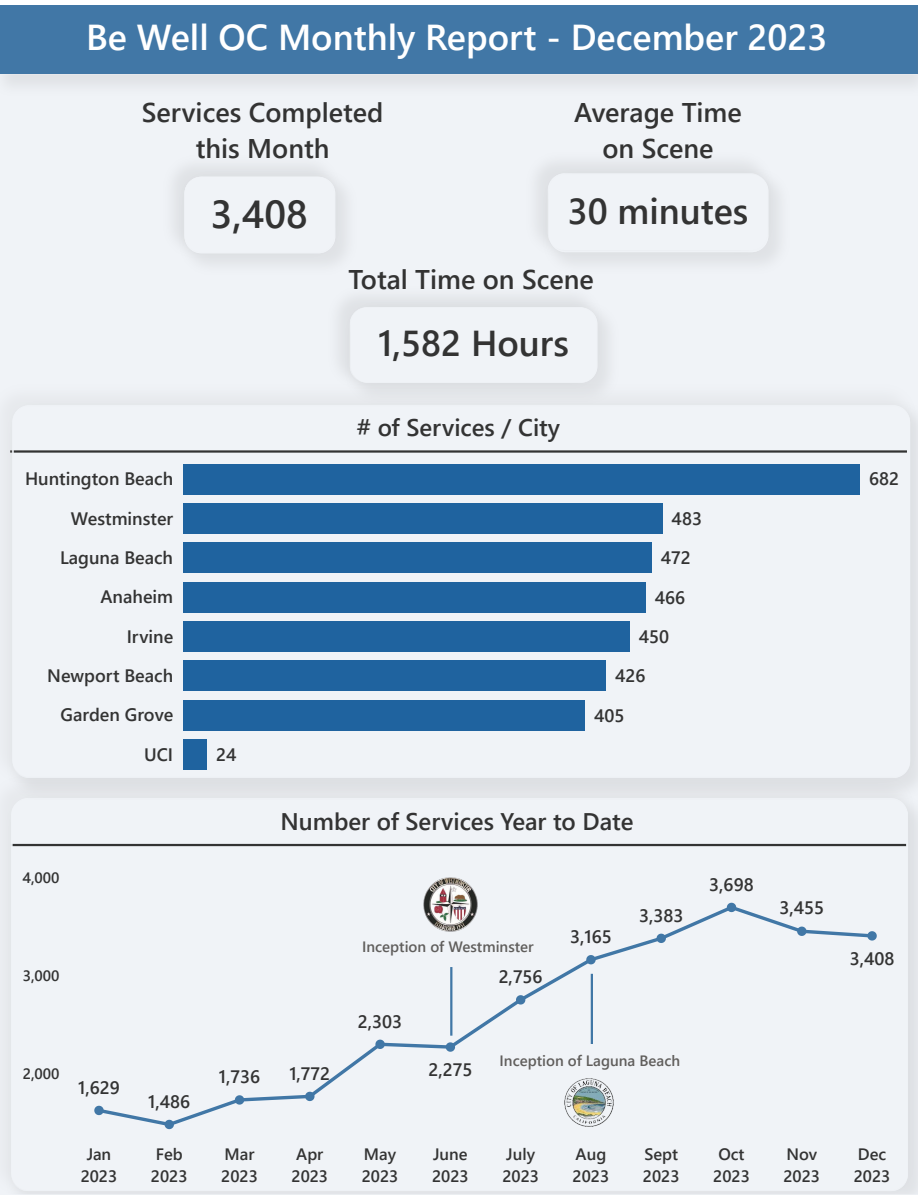
<style>
.page{position:relative;width:918px;height:1200px;background:#fff}
.page>*{position:absolute;margin:0;border:0;box-sizing:border-box;transform-origin:0 0}
.t1{font:600 39px "Segoe UI";color:#333}
.t2{font:600 36px "Segoe UI";color:#fff}
.t3{font:600 36px "Segoe UI";color:#333}
.t4{font:600 27px/36px "Segoe UI";color:#333;text-align:center}
.t5{font:600 24px "Segoe UI";color:#333}
.t6{font:600 18px/39.3px "Segoe UI";color:#333;text-align:right}
.t7{font:600 16.5px/21.9px "Segoe UI";color:#333}
.t8{font:600 15px "Segoe UI";color:#605e5c}
.t9{font:600 15px "Segoe UI";color:#333}
</style>
<div class="page">
<div style="left:0;top:6px;width:918px;height:1188px;background:#f0f3f7"></div>
<div style="left:0;top:770px;width:918px;height:424px;background:#e4e6ea"></div>
<div style="left:11px;top:805px;width:897px;height:385px;background:#f0f3f7"></div>
<div style="left:95px;top:903px;width:781px;height:224px;background:#f0f3f7"></div>
<svg style="left:94px;top:1105px;width:10px;height:9px"></svg>
<svg style="left:165px;top:1119px;width:9px;height:9px"></svg>
<svg style="left:235px;top:1094px;width:9px;height:10px"></svg>
<svg style="left:305px;top:1091px;width:10px;height:9px"></svg>
<svg style="left:375px;top:1039px;width:10px;height:9px"></svg>
<svg style="left:446px;top:1042px;width:9px;height:9px"></svg>
<svg style="left:516px;top:994px;width:9px;height:10px"></svg>
<svg style="left:586px;top:954px;width:10px;height:10px"></svg>
<svg style="left:657px;top:933px;width:9px;height:9px"></svg>
<svg style="left:727px;top:902px;width:9px;height:9px"></svg>
<svg style="left:797px;top:926px;width:9px;height:9px"></svg>
<svg style="left:867px;top:931px;width:10px;height:9px"></svg>
<div style="left:1px;top:395px;width:917px;height:410px;background:#808080;opacity:.15"></div>
<div style="left:0;top:378px;width:918px;height:409px;background:#b3b3b3;opacity:.15"></div>
<svg style="left:12px;top:450px;width:895px;height:281px"></svg>
<div style="left:183px;top:463px;width:677px;height:31px;background:#1f639f"></div>
<div style="left:183px;top:503px;width:480px;height:31px;background:#1f639f"></div>
<div style="left:183px;top:542px;width:469px;height:31px;background:#1f639f"></div>
<div style="left:183px;top:581px;width:463px;height:31px;background:#1f639f"></div>
<div style="left:183px;top:621px;width:447px;height:31px;background:#1f639f"></div>
<div style="left:183px;top:660px;width:423px;height:31px;background:#1f639f"></div>
<div style="left:183px;top:699px;width:402px;height:31px;background:#1f639f"></div>
<div style="left:183px;top:739px;width:24px;height:31px;background:#1f639f"></div>
<div style="left:323px;top:280px;width:284px;height:114px;background:#eff2f6"></div>
<div style="left:173px;top:165px;width:189px;height:115px;background:#808080;opacity:.15"></div>
<div style="left:340px;top:296px;width:285px;height:114px;background:#e5e7eb"></div>
<div style="left:351px;top:308px;width:246px;height:74px;background:#f0f3f7"></div>
<div style="left:538px;top:163px;width:258px;height:116px;background:#808080;opacity:.15"></div>
<div style="left:0;top:6px;width:918px;height:95px;background:#808080;opacity:.15"></div>
<h2 class="t2" style="left:86px;top:11px;width:743px">Be Well OC Monthly Report - December 2023</h2>
<h3 class="t4" style="left:142px;top:92px;width:243px">Services Completed this Month</h3>
<h3 class="t4" style="left:574px;top:92px;width:169px">Average Time on Scene</h3>
<h1 class="t1" style="left:211px;top:185px;width:98px">3,408</h1>
<h2 class="t3" style="left:568px;top:185px;width:182px">30 minutes</h2>
<h3 class="t4" style="left:349px;top:260px;width:247px">Total Time on Scene</h3>
<h2 class="t3" style="left:378px;top:317px;width:193px">1,582 Hours</h2>
<h3 class="t5" style="left:357px;top:409px;width:205px"># of Services / City</h3>
<p class="t6" style="left:25px;top:458px;width:150px">Huntington Beach<br>Westminster<br>Laguna Beach<br>Anaheim<br>Irvine<br>Newport Beach<br>Garden Grove<br>UCI</p>
<p class="t6" style="left:869px;top:458px;width:32px">682</p>
<p class="t6" style="left:672px;top:497px;width:32px">483</p>
<p class="t6" style="left:661px;top:537px;width:32px">472</p>
<p class="t6" style="left:655px;top:576px;width:32px">466</p>
<p class="t6" style="left:639px;top:615px;width:32px">450</p>
<p class="t6" style="left:615px;top:655px;width:32px">426</p>
<p class="t6" style="left:594px;top:694px;width:32px">405</p>
<p class="t6" style="left:216px;top:733px;width:22px">24</p>
<h3 class="t5" style="left:280px;top:803px;width:355px">Number of Services Year to Date</h3>
<p class="t9" style="left:22px;top:866px;width:39px">4,000</p>
<p class="t6" style="left:709px;top:863px;width:46px">3,698</p>
<p class="t6" style="left:639px;top:894px;width:46px">3,383</p>
<p class="t6" style="left:779px;top:887px;width:46px">3,455</p>
<p class="t8" style="left:362px;top:936px;width:173px">Inception of Westminster</p>
<p class="t6" style="left:570px;top:915px;width:43px">3,165</p>
<p class="t6" style="left:850px;top:938px;width:46px">3,408</p>
<p class="t9" style="left:23px;top:964px;width:38px">3,000</p>
<p class="t6" style="left:499px;top:955px;width:46px">2,756</p>
<p class="t6" style="left:358px;top:1000px;width:46px">2,303</p>
<p class="t9" style="left:23px;top:1062px;width:38px">2,000</p>
<p class="t6" style="left:78px;top:1066px;width:43px">1,629</p>
<p class="t6" style="left:148px;top:1080px;width:43px">1,486</p>
<p class="t6" style="left:219px;top:1055px;width:43px">1,736</p>
<p class="t6" style="left:289px;top:1052px;width:42px">1,772</p>
<p class="t6" style="left:428px;top:1049px;width:45px">2,275</p>
<p class="t8" style="left:500px;top:1049px;width:182px">Inception of Laguna Beach</p>
<p class="t7" style="left:81px;top:1141px;width:38px;text-align:center">Jan<br>2023</p>
<p class="t7" style="left:151px;top:1141px;width:38px">Feb<br>2023</p>
<p class="t7" style="left:221px;top:1141px;width:38px">Mar<br>2023</p>
<p class="t7" style="left:292px;top:1141px;width:38px">Apr<br>2023</p>
<p class="t7" style="left:362px;top:1141px;width:38px">May<br>2023</p>
<p class="t7" style="left:432px;top:1141px;width:38px">June<br>2023</p>
<p class="t7" style="left:502px;top:1141px;width:38px">July<br>2023</p>
<p class="t7" style="left:573px;top:1141px;width:38px">Aug<br>2023</p>
<p class="t7" style="left:643px;top:1141px;width:38px">Sept<br>2023</p>
<p class="t7" style="left:713px;top:1141px;width:38px;text-align:center">Oct<br>2023</p>
<p class="t7" style="left:783px;top:1141px;width:38px">Nov<br>2023</p>
<p class="t7" style="left:854px;top:1141px;width:38px">Dec<br>2023</p>
</div>
